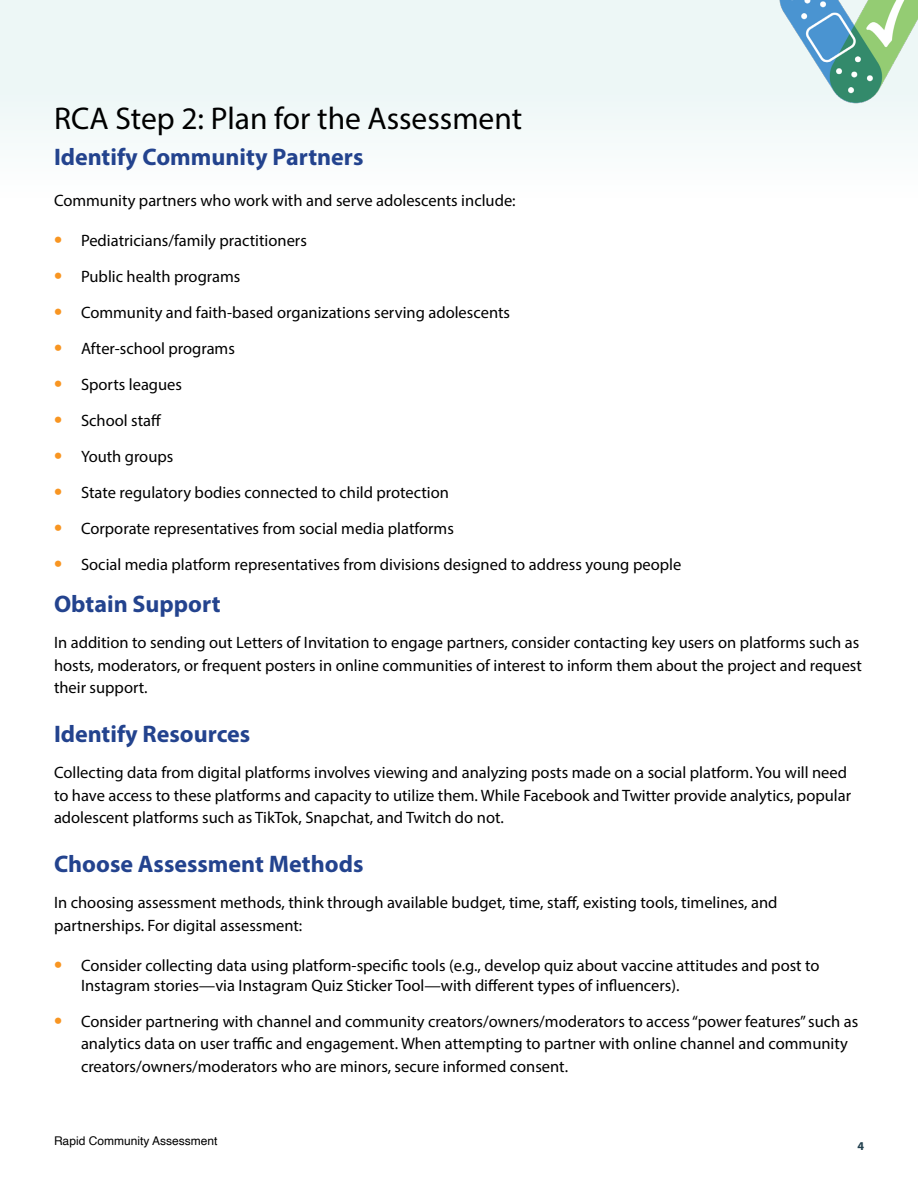
<style>
.page{position:relative;width:918px;height:1188px;background:#fff}
.page>*{position:absolute;margin:0;border:0;box-sizing:border-box;transform-origin:0 0}
.t1{font:31.5px "Myriad Pro";color:#000}
.t2{font:700 24px "Myriad Pro";color:#23438e}
.t3{font:700 24px/36px "Myriad Pro";color:#f89521;text-align:justify}
.t4{font:16.5px/36px "Myriad Pro";color:#000}
.t5{font:12px "Helvetica";color:#000}
.t6{font:700 12px "Myriad Pro";color:#22404e}
</style>
<div class="page">
<div style="left:0;top:0;width:918px;height:137px;background:#edf7f6"></div>
<img style="left:775px;top:0;width:143px;height:107px">
<h1 class="t1" style="left:54px;top:99px;width:470px">RCA Step 2: Plan for the Assessment</h1>
<h2 class="t2" style="left:54px;top:142px;width:311px">Identify Community Partners</h2>
<p class="t4" style="left:54px;top:182px;width:463px">Community partners who work with and serve adolescents include:</p>
<h2 class="t3" style="left:54px;top:219px;width:10px">• • • • • • • • • •</h2>
<p class="t4" style="left:81px;top:222px;width:602px">Pediatricians/family practitioners<br>Public health programs<br>Community and faith-based organizations serving adolescents<br>After-school programs<br>Sports leagues<br>School staff<br>Youth groups<br>State regulatory bodies connected to child protection<br>Corporate representatives from social media platforms<br>Social media platform representatives from divisions designed to address young people</p>
<h2 class="t2" style="left:54px;top:589px;width:168px">Obtain Support</h2>
<p class="t4" style="left:54px;top:631px;width:809px;line-height:22.5px">In addition to sending out Letters of Invitation to engage partners, consider contacting key users on platforms such as hosts, moderators, or frequent posters in online communities of interest to inform them about the project and request their support.</p>
<h2 class="t2" style="left:54px;top:719px;width:198px">Identify Resources</h2>
<p class="t4" style="left:54px;top:761px;width:799px;line-height:22.5px">Collecting data from digital platforms involves viewing and analyzing posts made on a social platform. You will need to have access to these platforms and capacity to utilize them. While Facebook and Twitter provide analytics, popular adolescent platforms such as TikTok, Snapchat, and Twitch do not.</p>
<h2 class="t2" style="left:54px;top:849px;width:311px">Choose Assessment Methods</h2>
<p class="t4" style="left:54px;top:891px;width:725px;line-height:22.5px">In choosing assessment methods, think through available budget, time, staff, existing tools, timelines, and partnerships. For digital assessment:</p>
<h2 class="t3" style="left:54px;top:944px;width:10px">•</h2>
<p class="t4" style="left:81px;top:955px;width:740px;line-height:19.8px">Consider collecting data using platform-specific tools (e.g., develop quiz about vaccine attitudes and post to<br>Instagram stories—via Instagram Quiz Sticker Tool—with different types of influencers).</p>
<p class="t4" style="left:81px;top:1010px;width:779px;line-height:22.5px">Consider partnering with channel and community creators/owners/moderators to access “power features” such as analytics data on user traffic and engagement. When attempting to partner with online channel and community creators/owners/moderators who are minors, secure informed consent.</p>
<h2 class="t3" style="left:54px;top:1000px;width:10px">•</h2>
<p class="t5" style="left:54px;top:1131px;width:165px">Rapid Community Assessment</p>
<p class="t6" style="left:857px;top:1138px;width:8px">4</p>
</div>
